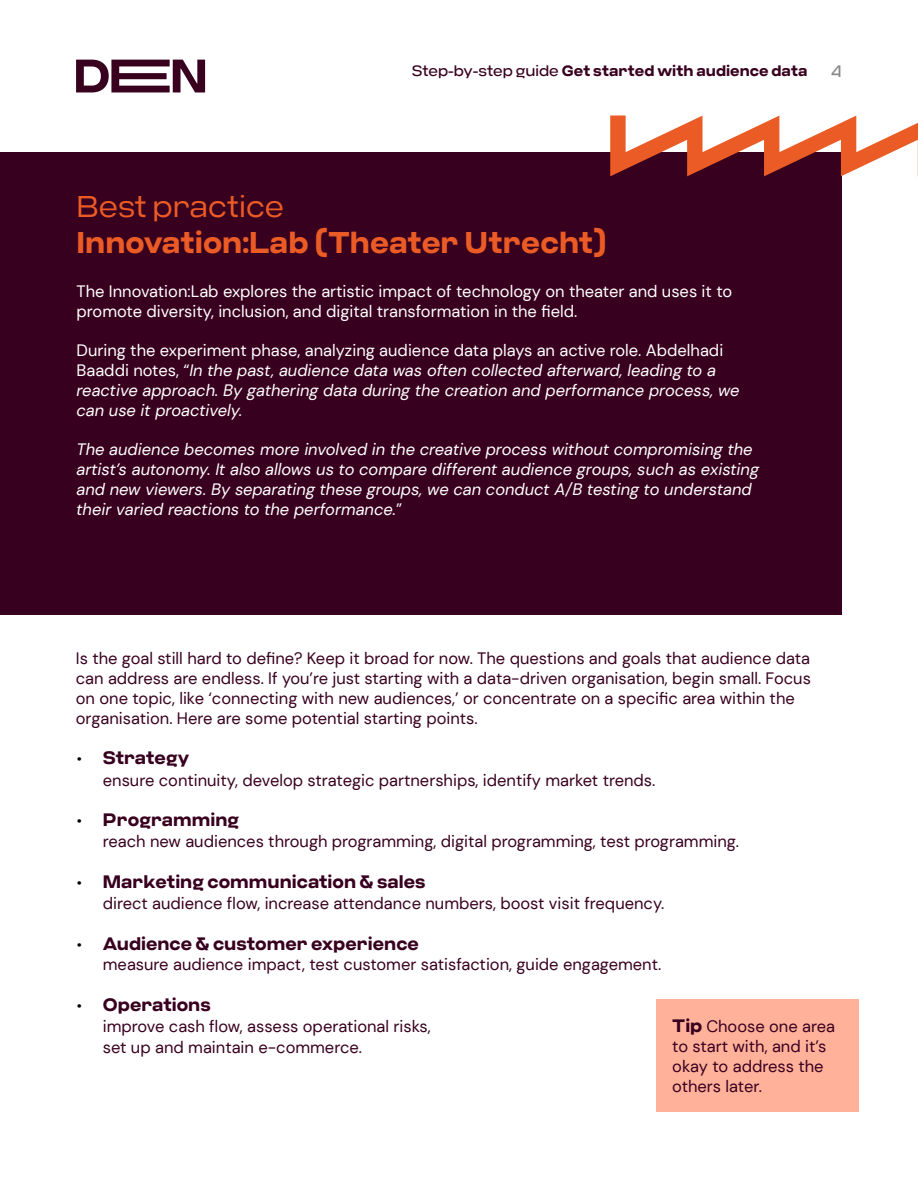
<style>
.page{position:relative;width:918px;height:1188px;background:#fff}
.page>*{position:absolute;margin:0;border:0;box-sizing:border-box;transform-origin:0 0}
.t1{font:700 30px "Criteria CF";color:#eb5b25}
.t2{font:300 30px "Criteria CF";color:#eb5b25}
.t3{font:700 18px "Criteria CF";color:#38001f}
.t4{font:16.5px/19.8px "DM Sans";color:#38001f}
.t5{font:italic 16.5px/19.8px "DM Sans";color:#fff}
.t6{font:16.5px/19.8px "DM Sans";color:#fff}
.t7{font:16.5px "Criteria CF";color:#878787}
.t8{font:700 15px "Criteria CF";color:#38001f}
.s1{font-weight:400}
.s2{font-style:normal}
.s3{color:#000}
.s4{font-family:"Criteria CF";font-weight:700;font-size:18px}
</style>
<div class="page">
<svg style="left:76px;top:60px;width:129px;height:32px"></svg>
<div style="left:0;top:153px;width:841px;height:462px;background:#38001e"></div>
<svg style="left:610px;top:116px;width:308px;height:60px"></svg>
<div style="left:656px;top:1000px;width:203px;height:112px;background:#ffb19a"></div>
<p class="t8" style="left:412px;top:62px;width:397px"><span class="s1">Step-by-step guide</span> Get started with audience data</p>
<p class="t7" style="left:831px;top:61px;width:12px">4</p>
<h1 class="t2" style="left:77px;top:189px;width:209px">Best practice</h1>
<h1 class="t1" style="left:77px;top:225px;width:532px">Innovation:Lab (Theater Utrecht)</h1>
<p class="t6" style="left:77px;top:281px;width:657px">The Innovation:Lab explores the artistic impact of technology on theater and uses it to promote diversity, inclusion, and digital transformation in the field.</p>
<p class="t5" style="left:77px;top:341px;width:665px"><span class="s2">During the experiment phase, analyzing audience data plays an active role. Abdelhadi Baaddi notes, “</span>In the past, audience data was often collected afterward, leading to a reactive approach. By gathering data during the creation and performance process, we can use it proactively.</p>
<p class="t5" style="left:77px;top:440px;width:684px">The audience becomes more involved in the creative process without compromising the artist’s autonomy. It also allows us to compare different audience groups, such as existing and new viewers. By separating these groups, we can conduct A/B testing to understand their varied reactions to the performance.<span class="s2">”</span></p>
<p class="t4" style="left:76px;top:649px;width:737px">Is the goal still hard to define? Keep it broad for now. The questions and goals that audience data can address are endless. If you’re just starting with a data-driven organisation, begin small. Focus on one topic, like ‘connecting with new audiences,’ or concentrate on a specific area within the organisation. Here are some potential starting points.</p>
<p class="t3" style="left:76px;top:747px;width:115px"><span class="s3">•</span> Strategy</p>
<p class="t4" style="left:103px;top:770px;width:554px">ensure continuity, develop strategic partnerships, identify market trends.</p>
<p class="t3" style="left:76px;top:809px;width:165px"><span class="s3">•</span> Programming</p>
<p class="t4" style="left:103px;top:832px;width:638px">reach new audiences through programming, digital programming, test programming.</p>
<p class="t3" style="left:76px;top:871px;width:351px"><span class="s3">•</span> Marketing communication &amp; sales</p>
<p class="t4" style="left:103px;top:893px;width:563px">direct audience flow, increase attendance numbers, boost visit frequency.</p>
<p class="t3" style="left:76px;top:933px;width:345px"><span class="s3">•</span> Audience &amp; customer experience</p>
<p class="t4" style="left:103px;top:955px;width:560px">measure audience impact, test customer satisfaction, guide engagement.</p>
<p class="t3" style="left:76px;top:994px;width:136px"><span class="s3">•</span> Operations</p>
<p class="t4" style="left:103px;top:1016px;width:329px;line-height:21px">improve cash flow, assess operational risks, set up and maintain e-commerce.</p>
<p class="t4" style="left:672px;top:1017px;width:164px"><span class="s4">Tip</span> Choose one area to start with, and it’s okay to address the others later.</p>
</div>
